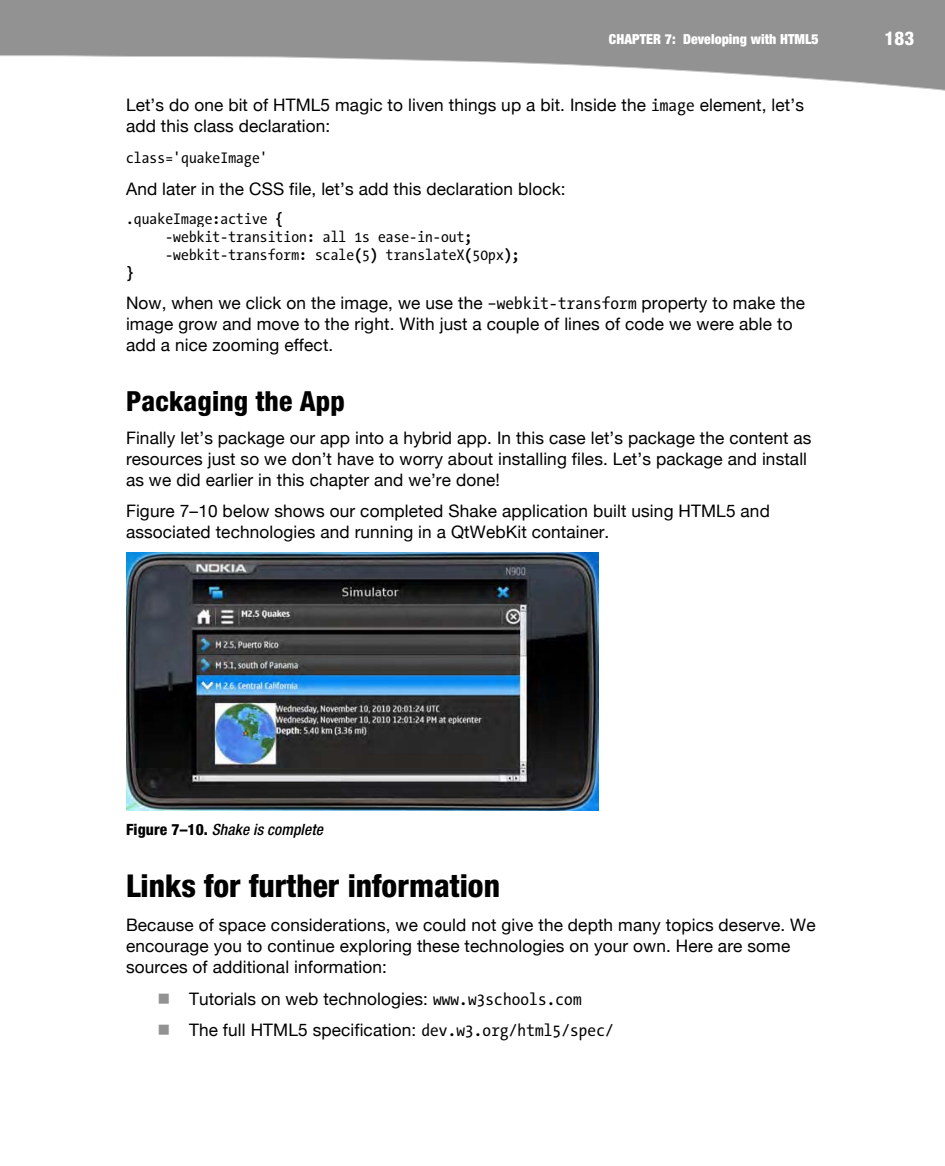
<style>
.page{position:relative;width:945px;height:1166px;background:#fff}
.page>*{position:absolute;margin:0;border:0;box-sizing:border-box;transform-origin:0 0}
.t1{font:800 condensed 31.5px "Helvetica Neue";color:#000}
.t2{font:800 condensed 27.65px "Helvetica Neue";letter-spacing:.005em;color:#000}
.t3{font:800 condensed 18.9px "Helvetica Neue";color:#fff}
.t4{font:17.15px/21px "Helvetica Neue";letter-spacing:.01em;color:#000}
.t5{font:15.58px "The Sans Mono Condensed";letter-spacing:.005em;color:#000}
.t6{font:italic 500 condensed 15.58px "Helvetica Neue";letter-spacing:.005em;color:#000}
.t7{font:700 15.58px "The Sans Mono Condensed";color:#000}
.t8{font:900 condensed 13.83px "Helvetica Neue";letter-spacing:.005em;color:#fff}
.s1{font-family:"The Sans Mono Condensed"}
.s2{font-weight:700}
.s3{font-weight:800;font-style:normal}
</style>
<div class="page">
<svg style="left:0;top:0;width:945px;height:91px;fill:#929292"></svg>
<img style="left:126px;top:553px;width:472px;height:258px">
<p class="t8" style="left:609px;top:34px;width:211px">CHAPTER 7: Developing with HTML5</p>
<p class="t3" style="left:885px;top:27px;width:31px">183</p>
<p class="t4" style="left:126px;top:94px;width:679px">Let’s do one bit of HTML5 magic to liven things up a bit. Inside the <span class="s1">image</span> element, let’s add this class declaration:</p>
<p class="t5" style="left:126px;top:152px;width:143px">class='quakeImage'</p>
<p class="t4" style="left:126px;top:178px;width:441px">And later in the CSS file, let’s add this declaration block:</p>
<p class="t5" style="left:126px;top:213px;width:159px">.quakeImage<span class="s2">:</span>active <span class="s2">{</span></p>
<p class="t5" style="left:165px;top:231px;width:309px">-webkit-transition<span class="s2">:</span> all 1s ease-in-out<span class="s2">;</span></p>
<p class="t5" style="left:165px;top:249px;width:356px">-webkit-transform<span class="s2">:</span> scale<span class="s2">(</span>5<span class="s2">)</span> translateX<span class="s2">(</span>50px<span class="s2">);</span></p>
<p class="t7" style="left:126px;top:265px;width:9px">}</p>
<p class="t4" style="left:126px;top:292px;width:680px">Now, when we click on the image, we use the <span class="s1">–webkit-transform</span> property to make the image grow and move to the right. With just a couple of lines of code we were able to add a nice zooming effect.</p>
<p class="t2" style="left:126px;top:384px;width:220px">Packaging the App</p>
<p class="t4" style="left:126px;top:427px;width:687px">Finally let’s package our app into a hybrid app. In this case let’s package the content as resources just so we don’t have to worry about installing files. Let’s package and install as we did earlier in this chapter and we’re done!</p>
<p class="t4" style="left:126px;top:500px;width:645px">Figure 7–10 below shows our completed Shake application built using HTML5 and associated technologies and running in a QtWebKit container.</p>
<p class="t6" style="left:126px;top:823px;width:199px"><span class="s3">Figure 7–10.</span> Shake is complete</p>
<p class="t1" style="left:126px;top:866px;width:376px">Links for further information</p>
<p class="t4" style="left:126px;top:914px;width:691px">Because of space considerations, we could not give the depth many topics deserve. We encourage you to continue exploring these technologies on your own. Here are some sources of additional information:</p>
<p class="t4" style="left:189px;top:982px;width:426px;line-height:31.2px">Tutorials on web technologies: <span class="s1">www.w3schools.com<br></span>The full HTML5 specification: <span class="s1">dev.w3.org/html5/spec/</span></p>
</div>
